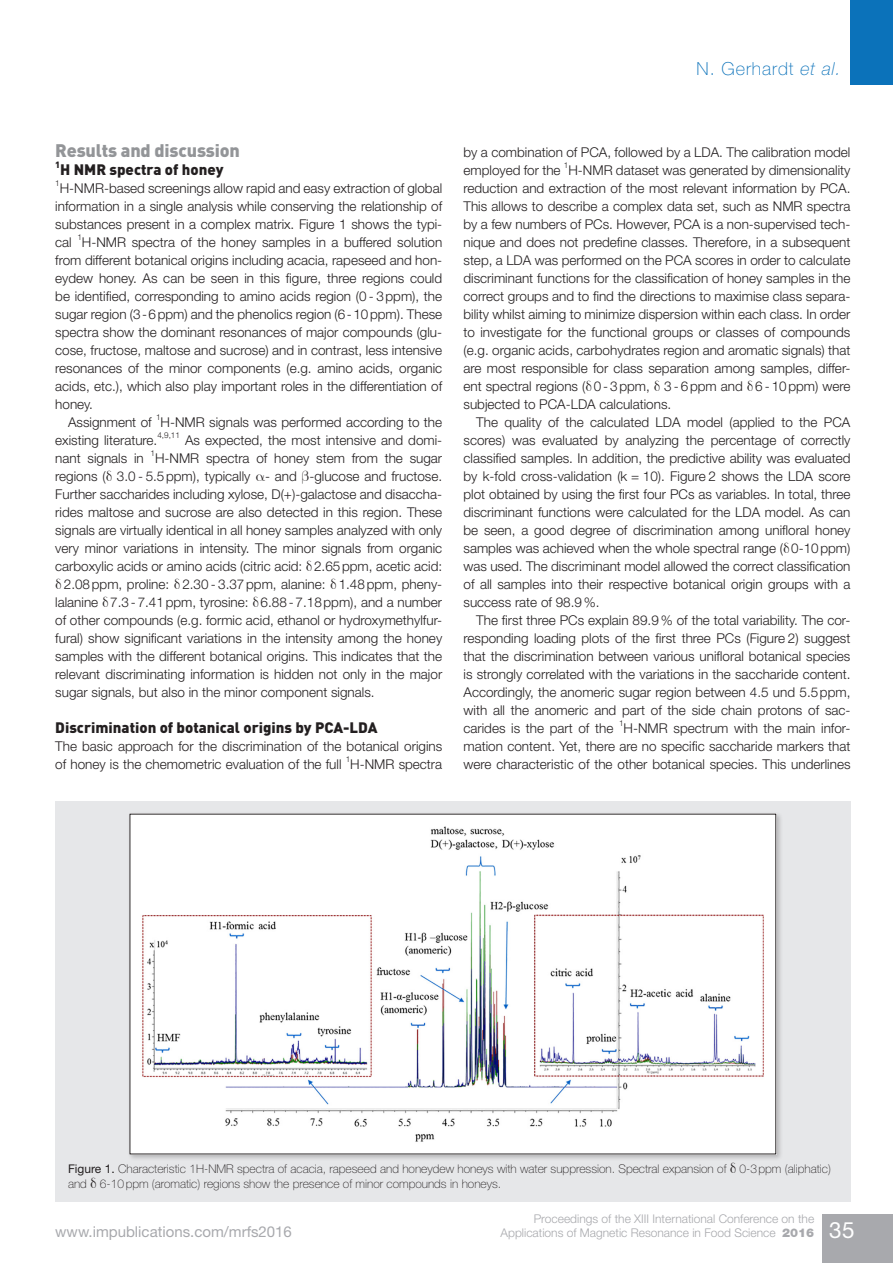
<style>
.page{position:relative;width:893px;height:1263px;background:#fff}
.page>*{position:absolute;margin:0;border:0;box-sizing:border-box;transform-origin:0 0}
.Head_A{font:900 18px "DINOT";letter-spacing:-.01em;color:#939598}
.t1{font:100 18px "Helvetica Neue LT Std";letter-spacing:.05em;color:#0b72ba}
.Head_B{font:900 15px "DINOT";color:#231f20}
.t2{font:15px "Helvetica Neue LT Std";color:#a8a9ad}
.Head_B_under_A{font:900 15px "DINOT";color:#231f20}
.Body{font:300 13.5px/18px "Helvetica Neue";color:#231f20;text-align:justify}
.Body_No_Indent{font:300 13.5px/18px "Helvetica Neue";color:#231f20;text-align:justify}
.t3{font:100 12px/15px "Helvetica Neue LT Std";color:#231f20}
.t4{font:300 12px "Helvetica Neue";color:#a8a9ad}
.Head_B_under_A-2{font:900 9px "DINOT";color:#231f20}
.Body-2{font:300 8.1px "Helvetica Neue";color:#231f20}
.Body_No_Indent-2{font:300 8.1px "Helvetica Neue";color:#231f20}
.s1{font-style:italic}
.s2{font-weight:400}
.s3{font-family:"Helvetica Neue LT Std";font-weight:900}
.s4{font-family:"Helvetica Neue LT Std";font-weight:400;font-size:22.5px;color:#fff}
</style>
<div class="page">
<div style="left:850px;top:0;width:43px;height:85px;background:#0b72ba"></div>
<div style="left:822px;top:1214px;width:71px;height:49px;background:#a8a9ad"></div>
<div style="left:55px;top:801px;width:795px;height:400px;background:#e6e7e9"></div>
<div style="left:127px;top:811px;width:656px;height:350px;background:#231f20;opacity:.25"></div>
<img style="left:132px;top:816px;width:642px;height:336px">
<h1 class="t1" style="left:697px;top:58px;width:146px">N. Gerhardt <span class="s1">et al.</span></h1>
<p class="Head_A" style="left:55px;top:138px;width:186px">Results and discussion</p>
<p class="Head_B_under_A-2" style="left:55px;top:158px;width:7px">1</p>
<p class="Head_B_under_A" style="left:60px;top:159px;width:165px">H NMR spectra of honey</p>
<p class="Body_No_Indent-2" style="left:55px;top:178px;width:6px">1</p>
<p class="Body_No_Indent" style="left:55px;top:179px;width:388px;text-indent:5px">H-NMR-based screenings allow rapid and easy extraction of global information in a single analysis while conserving the relationship of substances present in a complex matrix. Figure 1 shows the typi&shy;cal</p>
<p class="Body_No_Indent-2" style="left:77px;top:232px;width:6px">1</p>
<p class="Body_No_Indent" style="left:55px;top:233px;width:388px;text-indent:27px">H-NMR spectra of the honey samples in a buffered solution from different botanical origins including acacia, rapeseed and hon&shy;eydew honey. As can be seen in this figure, three regions could be identified, corresponding to amino acids region (0 - 3ppm), the sugar region (3-6ppm) and the phenolics region (6-10ppm). These spectra show the dominant resonances of major compounds (glu&shy;cose, fructose, maltose and sucrose) and in contrast, less intensive resonances of the minor components (e.g. amino acids, organic acids, etc.), which also play important roles in the differentiation of honey.</p>
<p class="Body" style="left:68px;top:413px;width:85px">Assignment of</p>
<p class="Body-2" style="left:156px;top:412px;width:6px">1</p>
<p class="Body" style="left:161px;top:413px;width:283px">H-NMR signals was performed according to the</p>
<p class="Body" style="left:55px;top:431px;width:104px">existing literature.</p>
<p class="Body-2" style="left:157px;top:430px;width:24px">4,9,11</p>
<p class="Body" style="left:185px;top:431px;width:259px">As expected, the most intensive and domi-</p>
<p class="Body" style="left:55px;top:449px;width:90px">nant signals in</p>
<p class="Body-2" style="left:151px;top:448px;width:6px">1</p>
<p class="Body" style="left:155px;top:449px;width:289px">H-NMR spectra of honey stem from the sugar</p>
<p class="Body" style="left:55px;top:467px;width:388px">regions ( 3.0 - 5.5ppm), typically - and -glucose and fructose.</p>
<p class="Body" style="left:55px;top:485px;width:388px">Further saccharides including xylose, D(+)-galactose and disaccha-</p>
<p class="Body" style="left:55px;top:503px;width:388px">rides maltose and sucrose are also detected in this region. These</p>
<p class="Body" style="left:55px;top:521px;width:388px">signals are virtually identical in all honey samples analyzed with only</p>
<p class="Body" style="left:55px;top:539px;width:388px">very minor variations in intensity. The minor signals from organic</p>
<p class="Body" style="left:55px;top:557px;width:388px">carboxylic acids or amino acids (citric acid: 2.65ppm, acetic acid:</p>
<p class="Body" style="left:64px;top:575px;width:380px">2.08ppm, proline: 2.30 - 3.37ppm, alanine: 1.48ppm, pheny-</p>
<p class="Body" style="left:55px;top:593px;width:388px">lalanine 7.3-7.41ppm, tyrosine: 6.88-7.18ppm), and a number</p>
<p class="Body" style="left:55px;top:611px;width:388px">of other compounds (e.g. formic acid, ethanol or hydroxymethylfur-</p>
<p class="Body" style="left:55px;top:629px;width:388px">fural) show significant variations in the intensity among the honey</p>
<p class="Body" style="left:55px;top:647px;width:388px">samples with the different botanical origins. This indicates that the</p>
<p class="Body" style="left:55px;top:665px;width:388px">relevant discriminating information is hidden not only in the major</p>
<p class="Body" style="left:55px;top:683px;width:321px">sugar signals, but also in the minor component signals.</p>
<p class="Head_B" style="left:55px;top:717px;width:324px">Discrimination of botanical origins by PCA-LDA</p>
<p class="Body_No_Indent" style="left:55px;top:737px;width:388px">The basic approach for the discrimination of the botanical origins of honey is the chemometric evaluation of the full</p>
<p class="Body_No_Indent-2" style="left:346px;top:754px;width:6px">1</p>
<p class="Body_No_Indent" style="left:350px;top:755px;width:93px">H-NMR spectra</p>
<p class="Body_No_Indent" style="left:463px;top:143px;width:388px">by a combination of PCA, followed by a LDA. The calibration model employed for the</p>
<p class="Body_No_Indent-2" style="left:564px;top:160px;width:6px">1</p>
<p class="Body_No_Indent" style="left:463px;top:161px;width:388px;text-indent:105px">H-NMR dataset was generated by dimensionality reduction and extraction of the most relevant information by PCA.<br>This allows to describe a complex data set, such as NMR spectra by a few numbers of PCs. However, PCA is a non-supervised tech&shy;nique and does not predefine classes. Therefore, in a subsequent step, a LDA was performed on the PCA scores in order to calculate discriminant functions for the classification of honey samples in the correct groups and to find the directions to maximise class separa&shy;bility whilst aiming to minimize dispersion within each class. In order to investigate for the functional groups or classes of compounds (e.g. organic acids, carbohydrates region and aromatic signals) that are most responsible for class separation among samples, differ&shy;ent spectral regions ( 0 - 3ppm, 3 - 6ppm and 6 - 10ppm) were subjected to PCA-LDA calculations.</p>
<p class="Body" style="left:463px;top:413px;width:388px;text-indent:13px">The quality of the calculated LDA model (applied to the PCA scores) was evaluated by analyzing the percentage of correctly classified samples. In addition, the predictive ability was evaluated by k-fold cross-validation (k = 10). Figure 2 shows the LDA score plot obtained by using the first four PCs as variables. In total, three discriminant functions were calculated for the LDA model. As can be seen, a good degree of discrimination among unifloral honey samples was achieved when the whole spectral range ( 0-10ppm) was used. The discriminant model allowed the correct classification of all samples into their respective botanical origin groups with a success rate of 98.9%.</p>
<p class="Body" style="left:463px;top:611px;width:388px;text-indent:13px">The first three PCs explain 89.9% of the total variability. The cor&shy;responding loading plots of the first three PCs (Figure 2) suggest that the discrimination between various unifloral botanical species is strongly correlated with the variations in the saccharide content.<br>Accordingly, the anomeric sugar region between 4.5 und 5.5ppm, with all the anomeric and part of the side chain protons of sac&shy;carides is the part of the</p>
<p class="Body-2" style="left:619px;top:718px;width:6px">1</p>
<p class="Body" style="left:463px;top:719px;width:388px;text-indent:160px">H-NMR spectrum with the main infor&shy;mation content. Yet, there are no specific saccharide markers that were characteristic of the other botanical species. This underlines</p>
<p class="t3" style="left:68px;top:1162px;width:764px"><span class="s2">Figure 1.</span> Characteristic 1H-NMR spectra of acacia, rapeseed and honeydew honeys with water suppression. Spectral expansion of 0-3ppm (aliphatic) and 6-10ppm (aromatic) regions show the presence of minor compounds in honeys.</p>
<p class="t4" style="left:534px;top:1211px;width:282px">Proceedings of the XIII International Conference on the</p>
<p class="t2" style="left:55px;top:1223px;width:238px">www.impublications.com/mrfs2016</p>
<p class="t4" style="left:501px;top:1225px;width:356px">Applications of Magnetic Resonance in Food Science <span class="s3">2016</span> <span class="s4">35</span></p>
</div>
